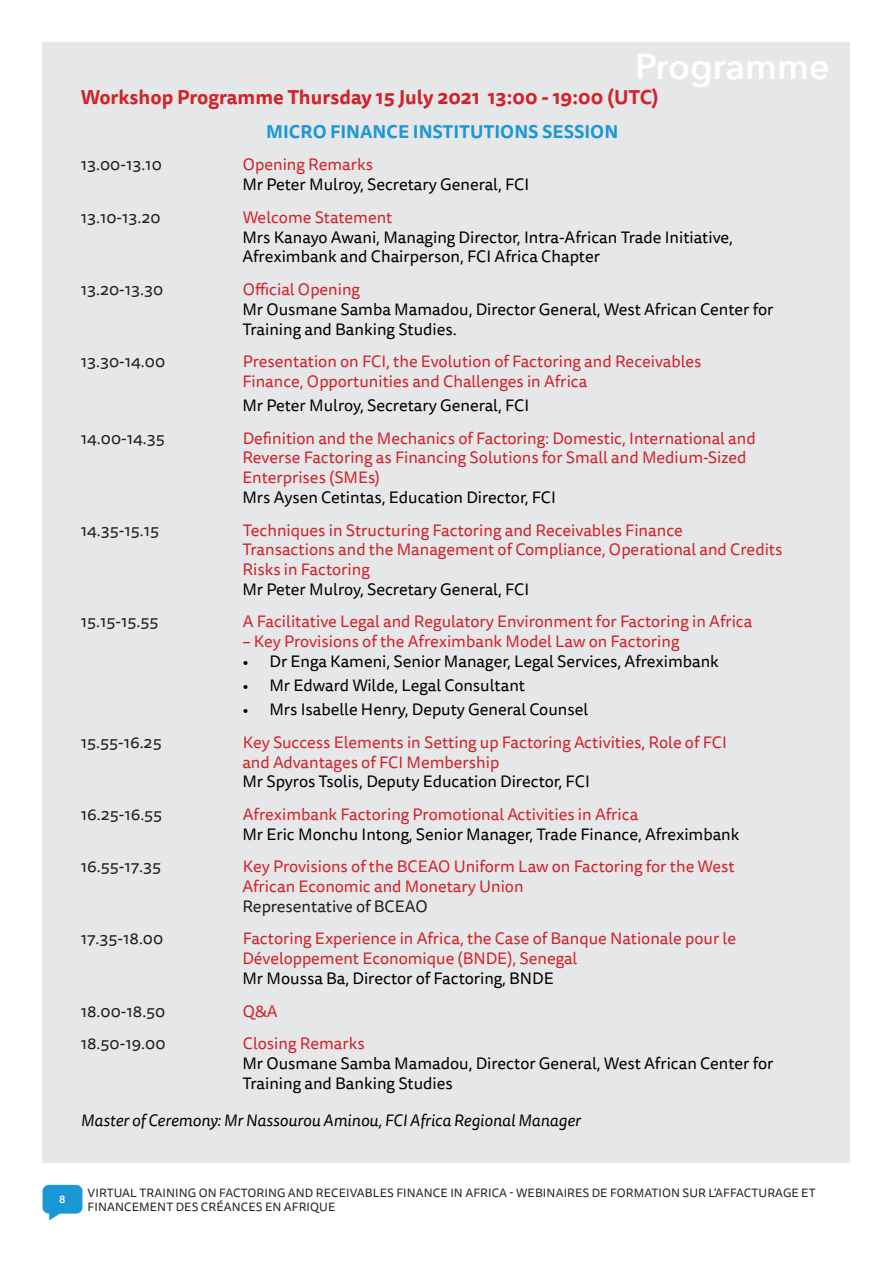
<style>
.page{position:relative;width:893px;height:1263px;background:#fff}
.page>*{position:absolute;margin:0;border:0;box-sizing:border-box;transform-origin:0 0}
.t1{font:600 36px "Avenir Next";color:#fff}
.t2{font:700 19.5px "Tisa Sans Pro";color:#d1232a}
.t3{font:700 18px "Tisa Sans Pro";color:#1a98d6}
.t4{font:16.5px/19.8px "Tisa Sans Pro";color:#d1232a}
.t5{font:16.5px/19.8px "Tisa Sans Pro";color:#000}
.t6{font:16.5px "Tisa Sans Pro";color:#231f20}
.t7{font:italic 16.5px "Tisa Sans Pro";color:#000}
.t8{font:12px/14.4px "Tisa Sans Pro";letter-spacing:.01em;color:#231f20}
.t9{font:600 10.5px "Avenir Next";color:#fff}
</style>
<div class="page">
<div style="left:43px;top:43px;width:807px;height:1120px;background:#e6e7e9"></div>
<div style="left:43px;top:1185px;width:39px;height:28px;background:#1a98d6;border-radius:6px"></div>
<p class="t1" style="left:635px;top:35px;width:196px">Programme</p>
<p class="t2" style="left:81px;top:82px;width:579px">Workshop Programme Thursday 15 July 2021 13:00 - 19:00 (UTC)</p>
<p class="t3" style="left:266px;top:118px;width:354px">MICRO FINANCE INSTITUTIONS SESSION</p>
<p class="t6" style="left:81px;top:154px;width:83px">13.00-13.10</p>
<p class="t4" style="left:243px;top:155px;width:132px">Opening Remarks</p>
<p class="t5" style="left:242px;top:175px;width:288px">Mr Peter Mulroy, Secretary General, FCI</p>
<p class="t6" style="left:81px;top:206px;width:81px">13.10-13.20</p>
<p class="t4" style="left:243px;top:208px;width:151px">Welcome Statement</p>
<p class="t5" style="left:242px;top:227px;width:492px">Mrs Kanayo Awani, Managing Director, Intra-African Trade Initiative,<br>Afreximbank and Chairperson, FCI Africa Chapter</p>
<p class="t6" style="left:81px;top:278px;width:84px">13.20-13.30</p>
<p class="t4" style="left:243px;top:280px;width:119px">Official Opening</p>
<p class="t5" style="left:242px;top:300px;width:533px">Mr Ousmane Samba Mamadou, Director General, West African Center for<br>Training and Banking Studies.</p>
<p class="t6" style="left:81px;top:350px;width:86px">13.30-14.00</p>
<p class="t4" style="left:243px;top:352px;width:460px">Presentation on FCI, the Evolution of Factoring and Receivables</p>
<p class="t4" style="left:242px;top:372px;width:347px">Finance, Opportunities and Challenges in Africa</p>
<p class="t5" style="left:242px;top:396px;width:288px">Mr Peter Mulroy, Secretary General, FCI</p>
<p class="t6" style="left:81px;top:427px;width:86px">14.00-14.35</p>
<p class="t4" style="left:243px;top:428px;width:514px">Definition and the Mechanics of Factoring: Domestic, International and</p>
<p class="t4" style="left:242px;top:448px;width:506px">Reverse Factoring as Financing Solutions for Small and Medium-Sized<br>Enterprises (SMEs)</p>
<p class="t5" style="left:242px;top:488px;width:315px">Mrs Aysen Cetintas, Education Director, FCI</p>
<p class="t6" style="left:81px;top:519px;width:80px">14.35-15.15</p>
<p class="t4" style="left:243px;top:520px;width:441px">Techniques in Structuring Factoring and Receivables Finance</p>
<p class="t4" style="left:242px;top:540px;width:542px">Transactions and the Management of Compliance, Operational and Credits<br>Risks in Factoring</p>
<p class="t5" style="left:242px;top:580px;width:288px">Mr Peter Mulroy, Secretary General, FCI</p>
<p class="t6" style="left:81px;top:611px;width:79px">15.15-15.55</p>
<p class="t4" style="left:243px;top:612px;width:511px">A Facilitative Legal and Regulatory Environment for Factoring in Africa</p>
<p class="t4" style="left:242px;top:632px;width:439px">– Key Provisions of the Afreximbank Model Law on Factoring</p>
<p class="t5" style="left:242px;top:652px;width:478px">• Dr Enga Kameni, Senior Manager, Legal Services, Afreximbank</p>
<p class="t5" style="left:242px;top:676px;width:284px">• Mr Edward Wilde, Legal Consultant</p>
<p class="t5" style="left:242px;top:700px;width:347px">• Mrs Isabelle Henry, Deputy General Counsel</p>
<p class="t6" style="left:81px;top:731px;width:82px">15.55-16.25</p>
<p class="t4" style="left:243px;top:732px;width:486px">Key Success Elements in Setting up Factoring Activities, Role of FCI</p>
<p class="t4" style="left:242px;top:752px;width:258px">and Advantages of FCI Membership</p>
<p class="t5" style="left:242px;top:772px;width:349px">Mr Spyros Tsolis, Deputy Education Director, FCI</p>
<p class="t6" style="left:81px;top:803px;width:83px">16.25-16.55</p>
<p class="t4" style="left:243px;top:805px;width:397px">Afreximbank Factoring Promotional Activities in Africa</p>
<p class="t5" style="left:242px;top:824px;width:499px">Mr Eric Monchu Intong, Senior Manager, Trade Finance, Afreximbank</p>
<p class="t6" style="left:81px;top:855px;width:82px">16.55-17.35</p>
<p class="t4" style="left:243px;top:857px;width:493px">Key Provisions of the BCEAO Uniform Law on Factoring for the West</p>
<p class="t4" style="left:242px;top:877px;width:283px">African Economic and Monetary Union</p>
<p class="t6" style="left:242px;top:895px;width:187px">Representative of BCEAO</p>
<p class="t6" style="left:81px;top:928px;width:84px">17.35-18.00</p>
<p class="t4" style="left:243px;top:929px;width:495px">Factoring Experience in Africa, the Case of Banque Nationale pour le</p>
<p class="t4" style="left:242px;top:949px;width:336px">Développement Economique (BNDE), Senegal</p>
<p class="t5" style="left:242px;top:969px;width:313px">Mr Moussa Ba, Director of Factoring, BNDE</p>
<p class="t6" style="left:81px;top:1000px;width:86px">18.00-18.50</p>
<p class="t4" style="left:243px;top:1001px;width:36px">Q&amp;A</p>
<p class="t6" style="left:81px;top:1032px;width:86px">18.50-19.00</p>
<p class="t4" style="left:243px;top:1034px;width:123px">Closing Remarks</p>
<p class="t5" style="left:242px;top:1054px;width:533px">Mr Ousmane Samba Mamadou, Director General, West African Center for<br>Training and Banking Studies</p>
<p class="t7" style="left:81px;top:1109px;width:501px">Master of Ceremony: Mr Nassourou Aminou, FCI Africa Regional Manager</p>
<p class="t9" style="left:59px;top:1190px;width:8px">8</p>
<p class="t8" style="left:88px;top:1186px;width:729px">VIRTUAL TRAINING ON FACTORING AND RECEIVABLES FINANCE IN AFRICA - WEBINAIRES DE FORMATION SUR L’AFFACTURAGE ET<br>FINANCEMENT DES CRÉANCES EN AFRIQUE</p>
</div>
